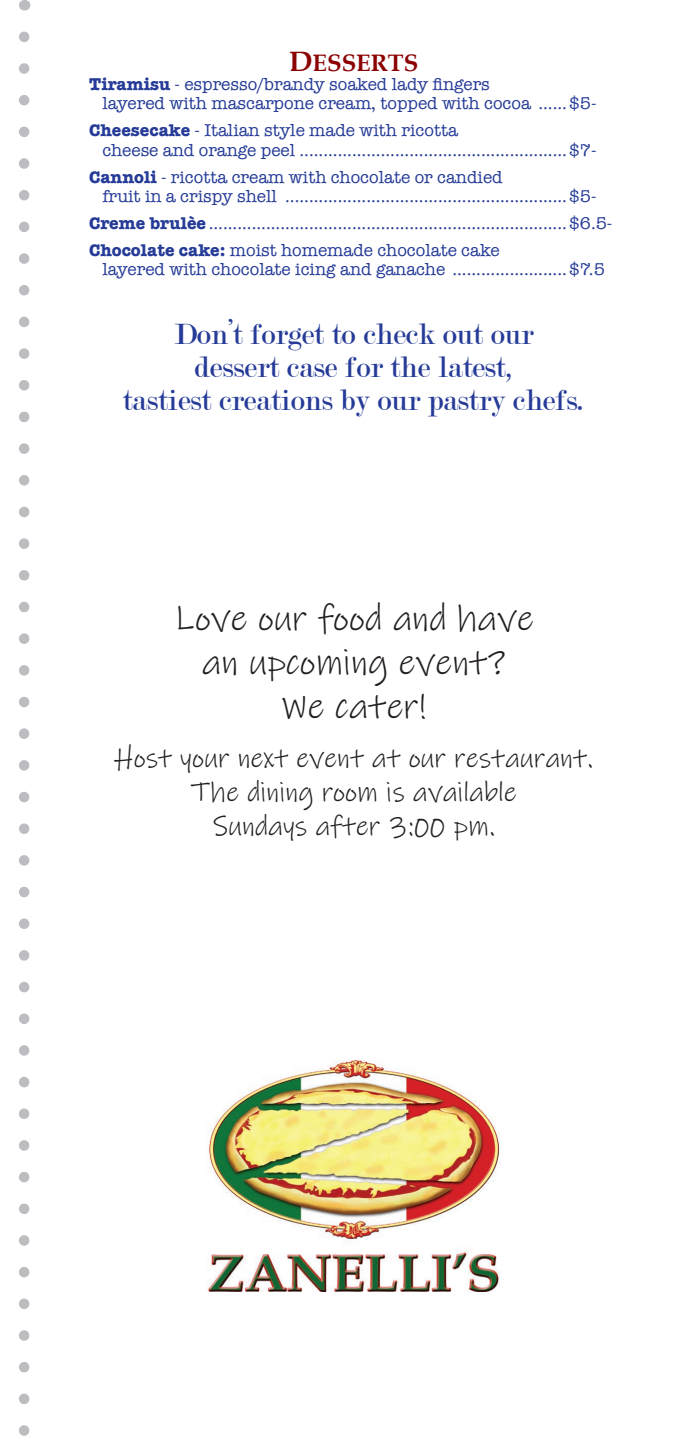
<style>
.page{position:relative;width:693px;height:1449px;background:#fff}
.page>*{position:absolute;margin:0;border:0;box-sizing:border-box;transform-origin:0 0}
.t1{font:36.75px/44.1px "Ink Free";color:#231f20;text-align:center}
.t2{font:31.5px/33.2px "Modern";color:#253b97;text-align:center}
.t3{font:28px/33.6px "Ink Free";color:#231f20;text-align:center}
.t4{font:23.8px "Book Antiqua Bold SC850";color:#8b0202}
.t5{font:17.5px/19.2px "American Typewriter";color:#253b97}
.s1{font-size:28px}
.s2{font-weight:700}
</style>
<div class="page">
<svg style="left:19px;top:37px;width:10px;height:1399px"></svg>
<img style="left:206px;top:1061px;width:294px;height:230px">
<h3 class="t4" style="left:289px;top:46px;width:128px"><span class="s1">D</span>ESSERTS</h3>
<p class="t5" style="left:102px;top:75px;width:496px;text-indent:-13px"><span class="s2">Tiramisu</span> - espresso/brandy soaked lady fingers<br>layered with mascarpone cream, topped with cocoa ......$5-</p>
<p class="t5" style="left:102px;top:121px;width:496px;text-indent:-13px"><span class="s2">Cheesecake</span> - Italian style made with ricotta<br>cheese and orange peel ........................................................$7-</p>
<p class="t5" style="left:102px;top:167px;width:496px;text-indent:-13px"><span class="s2">Cannoli</span> - ricotta cream with chocolate or candied<br>fruit in a crispy shell ...........................................................$5-</p>
<p class="t5" style="left:89px;top:210px;width:525px;line-height:27.1px"><span class="s2">Creme brulèe</span> ...........................................................................$6.5-<br><span class="s2">Chocolate cake:</span> moist homemade chocolate cake</p>
<p class="t5" style="left:102px;top:260px;width:504px">layered with chocolate icing and ganache ........................$7.5</p>
<h2 class="t2" style="left:123px;top:318px;width:463px">Don’t forget to check out our<br>dessert case for the latest,<br>tastiest creations by our pastry chefs.</h2>
<h1 class="t1" style="left:174px;top:598px;width:361px">Love our food and have an upcoming event?<br>We cater!</h1>
<h3 class="t3" style="left:115px;top:743px;width:480px">Host your next event at our restaurant.<br>The dining room is available<br>Sundays after 3:00 pm.</h3>
</div>
